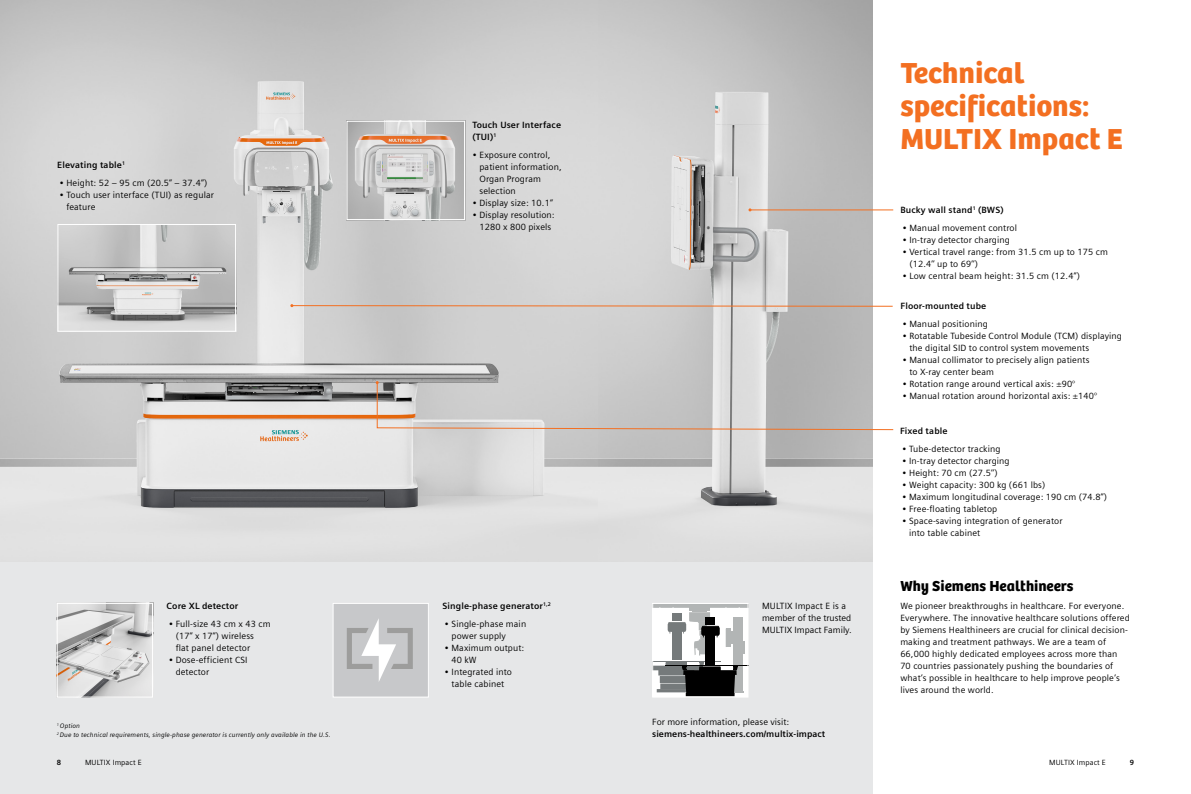
<style>
.page{position:relative;width:1191px;height:794px;background:#fff}
.page>*{position:absolute;margin:0;border:0;box-sizing:border-box;transform-origin:0 0}
.t1{font:30px/33px "SH Bree Headline Regular";color:#f36f21}
.t2{font:15px "SH Bree Headline Regular";color:#000}
.t3{font:9px/12px "Siemens Sans";letter-spacing:.015em;color:#000}
.t4{font:700 9px/12px "Siemens Sans";letter-spacing:.015em;color:#000}
.t5{font:7.5px "Siemens Sans";letter-spacing:.015em;color:#000}
.t6{font:700 7.5px "Siemens Sans";color:#000}
.t7{font:italic 6.5px/9px "Siemens Sans";letter-spacing:.015em;color:#000}
</style>
<div class="page">
<div style="left:0;top:562px;width:872px;height:232px;background:#e6e7e8"></div>
<img style="left:597px;top:0;width:275px;height:562px">
<img style="left:0;top:0;width:597px;height:562px">
<hr style="left:750px;top:210px;width:143px;height:1px;background:#f36f21">
<svg style="left:290px;top:304px;width:603px;height:3px;background:#daae93"></svg>
<img style="left:59px;top:605px;width:92px;height:90px">
<div style="left:57px;top:603px;width:96px;height:94px;border:1px solid #fff"></div>
<img style="left:59px;top:226px;width:175px;height:104px">
<div style="left:57px;top:224px;width:179px;height:108px;border:1px solid #fff"></div>
<div style="left:333px;top:603px;width:95px;height:94px;background:#c7c8ca"></div>
<svg style="left:347px;top:619px;width:66px;height:62px"></svg>
<div style="left:332px;top:603px;width:97px;height:94px;border:1px solid #fff"></div>
<div style="left:652px;top:603px;width:96px;height:94px;background:#fff"></div>
<div style="left:672px;top:623px;width:9px;height:37px;background:#757a7b"></div>
<hr style="left:652px;top:661px;width:68px;height:1px;background:#757a7b">
<div style="left:733px;top:617px;width:9px;height:74px;background:#b2b5b5"></div>
<div style="left:705px;top:627px;width:10px;height:37px;background:#000"></div>
<hr style="left:665px;top:665px;width:83px;height:1px;background:#000">
<svg style="left:654px;top:605px;width:92px;height:51px"></svg>
<div style="left:705px;top:617px;width:10px;height:8px;background:#000"></div>
<svg style="left:654px;top:662px;width:89px;height:33px"></svg>
<div style="left:652px;top:603px;width:96px;height:94px;border:1px solid #fff"></div>
<svg style="left:376px;top:381px;width:517px;height:49px;background:#c9c5c3"></svg>
<img style="left:348px;top:123px;width:115px;height:95px">
<div style="left:346px;top:121px;width:119px;height:99px;border:1px solid #fff"></div>
<p class="t4" style="left:57px;top:159px;width:69px">Elevating table<sup>1</sup></p>
<p class="t3" style="left:59px;top:177px;width:149px">• Height: 52 – 95 cm (20.5” – 37.4”)</p>
<p class="t3" style="left:66px;top:189px;width:149px;text-indent:-7px">• Touch user interface (TUI) as regular feature</p>
<p class="t4" style="left:167px;top:600px;width:73px">Core XL detector</p>
<p class="t3" style="left:176px;top:618px;width:96px;text-indent:-7px">• Full-size 43 cm x 43 cm (17” x 17”) wireless<br>flat panel detector</p>
<p class="t3" style="left:176px;top:654px;width:73px;text-indent:-7px">• Dose-efficient CSI detector</p>
<p class="t7" style="left:57px;top:721px;width:275px"><sup>1</sup> Option<br><sup>2</sup> Due to technical requirements, single-phase generator is currently only available in the U.S.</p>
<p class="t4" style="left:472px;top:119px;width:90px">Touch User Interface (TUI)<sup>1</sup></p>
<p class="t3" style="left:479px;top:149px;width:84px;text-indent:-7px">• Exposure control, patient information,<br>Organ Program selection</p>
<p class="t3" style="left:472px;top:197px;width:82px">• Display size: 10.1”</p>
<p class="t3" style="left:472px;top:209px;width:84px;text-align:center">• Display resolution:<br>1280 x 800 pixels</p>
<p class="t4" style="left:442px;top:600px;width:110px">Single-phase generator<sup>1,2</sup></p>
<p class="t3" style="left:451px;top:618px;width:76px;text-indent:-7px">• Single-phase main power supply</p>
<p class="t3" style="left:451px;top:642px;width:74px;text-indent:-7px">• Maximum output:<br>40 kW</p>
<p class="t3" style="left:444px;top:666px;width:69px;text-align:center">• Integrated into table cabinet</p>
<p class="t3" style="left:762px;top:600px;width:91px">MULTIX Impact E is a member of the trusted<br>MULTIX Impact Family.</p>
<p class="t3" style="left:652px;top:716px;width:138px">For more information, please visit:</p>
<p class="t4" style="left:652px;top:728px;width:174px">siemens-healthineers.com/multix-impact</p>
<h1 class="t1" style="left:900px;top:55px;width:224px">Technical specifications:<br>MULTIX Impact E</h1>
<p class="t4" style="left:900px;top:204px;width:105px">Bucky wall stand<sup>1</sup> (BWS)</p>
<p class="t3" style="left:902px;top:222px;width:116px">• Manual movement control</p>
<p class="t3" style="left:902px;top:234px;width:109px">• In-tray detector charging</p>
<p class="t3" style="left:909px;top:246px;width:200px;text-indent:-7px">• Vertical travel range: from 31.5 cm up to 175 cm (12.4’’ up to 69’’)</p>
<p class="t3" style="left:902px;top:270px;width:179px">• Low central beam height: 31.5 cm (12.4’’)</p>
<p class="t4" style="left:900px;top:300px;width:87px">Floor-mounted tube</p>
<p class="t3" style="left:902px;top:318px;width:87px">• Manual positioning</p>
<p class="t3" style="left:909px;top:330px;width:214px;text-indent:-7px">• Rotatable Tubeside Control Module (TCM) displaying the digital SID to control system movements</p>
<p class="t3" style="left:909px;top:354px;width:182px;text-indent:-7px">• Manual collimator to precisely align patients to X-ray center beam</p>
<p class="t3" style="left:902px;top:378px;width:174px">• Rotation range around vertical axis: ±90°</p>
<p class="t3" style="left:902px;top:390px;width:196px">• Manual rotation around horizontal axis: ±140°</p>
<p class="t4" style="left:900px;top:425px;width:49px">Fixed table</p>
<p class="t3" style="left:902px;top:443px;width:100px">• Tube-detector tracking</p>
<p class="t3" style="left:902px;top:455px;width:109px">• In-tray detector charging</p>
<p class="t3" style="left:902px;top:467px;width:97px">• Height: 70 cm (27.5’’)</p>
<p class="t3" style="left:902px;top:479px;width:145px">• Weight capacity: 300 kg (661 lbs)</p>
<p class="t3" style="left:902px;top:491px;width:206px">• Maximum longitudinal coverage: 190 cm (74.8”)</p>
<p class="t3" style="left:902px;top:503px;width:97px">• Free-floating tabletop</p>
<p class="t3" style="left:909px;top:515px;width:155px;text-indent:-7px">• Space-saving integration of generator into table cabinet</p>
<h2 class="t2" style="left:900px;top:574px;width:175px">Why Siemens Healthineers</h2>
<p class="t3" style="left:900px;top:600px;width:231px">We pioneer breakthroughs in healthcare. For everyone.<br>Everywhere. The innovative healthcare solutions offered by Siemens Healthineers are crucial for clinical decision&shy;making and treatment pathways. We are a team of 66,000 highly dedicated employees across more than 70 countries passionately pushing the boundaries of what’s possible in healthcare to help improve people’s lives around the world.</p>
<p class="t6" style="left:57px;top:758px;width:6px">8</p>
<p class="t5" style="left:85px;top:758px;width:58px">MULTIX Impact E</p>
<p class="t5" style="left:1049px;top:758px;width:58px">MULTIX Impact E</p>
<p class="t6" style="left:1130px;top:758px;width:6px">9</p>
</div>
